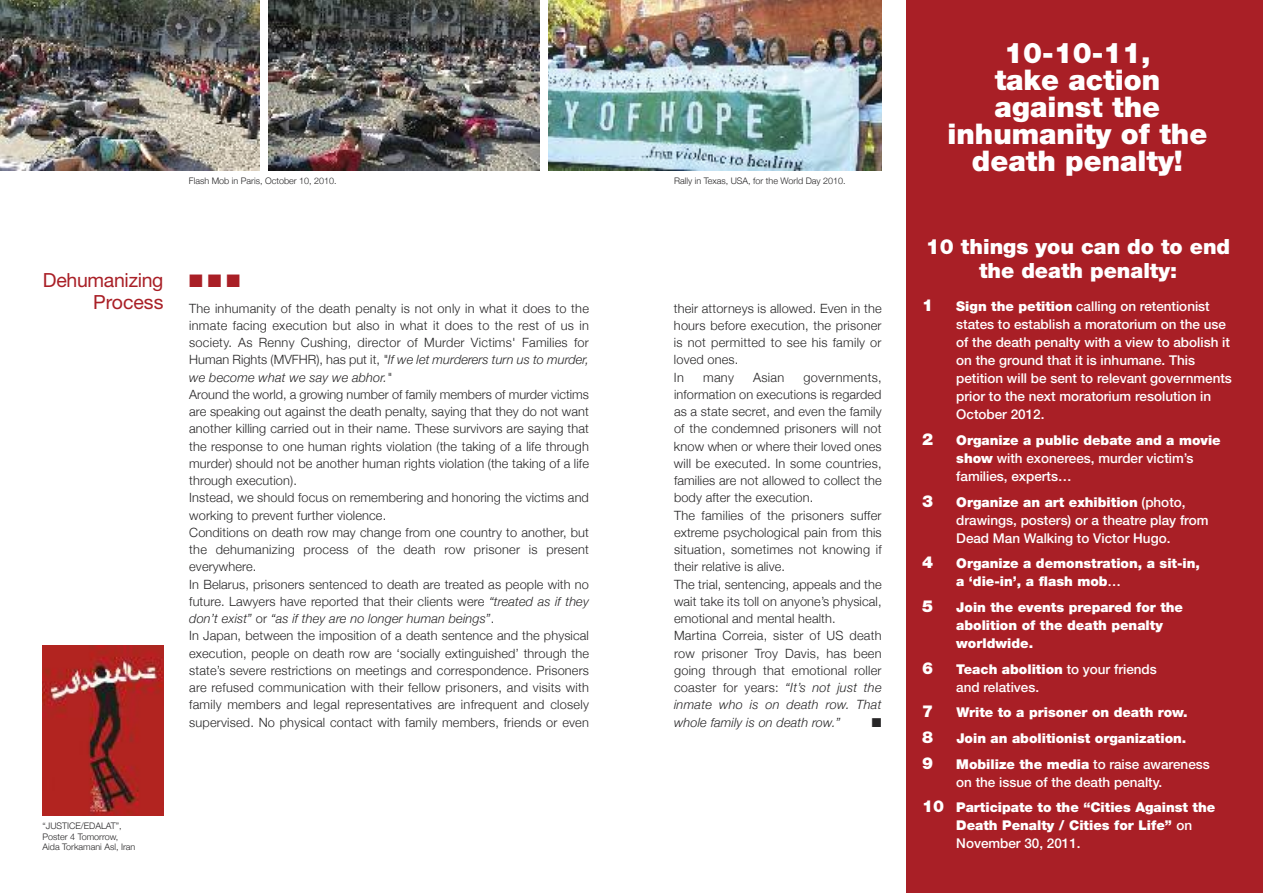
<style>
.page{position:relative;width:1263px;height:893px;background:#fff}
.page>*{position:absolute;margin:0;border:0;box-sizing:border-box;transform-origin:0 0}
.t1{font:900 28.5px/27px "Helvetica Neue";color:#fff;text-align:center}
.t2{font:900 21px/24px "Helvetica Neue";color:#fff;text-align:center}
.t3{font:19.5px/22.5px "Helvetica Neue";letter-spacing:-.015em;color:#a91f26;text-align:right}
.t4{font:18px "Zapf Dingbats";color:#a91f26}
.t5{font:900 16.5px "Helvetica Neue";color:#fff}
.t6{font:500 13.5px/18px "Helvetica Neue";color:#fff}
.t7{font:900 13.5px/18px "Helvetica Neue";color:#fff}
.t8{font:300 12.75px/17.2px "Helvetica Neue";letter-spacing:.01em;color:#272627}
.t9{font:12.75px "Zapf Dingbats";color:#272627}
.t10{font:300 9px/10.5px "Helvetica Neue";color:#272627}
.s1{font-style:italic}
.s2{font-weight:900}
.s3{font-weight:500}
.s4{font-size:16.5px}
</style>
<div class="page">
<div style="left:906px;top:0;width:357px;height:893px;background:#a91f26"></div>
<img style="left:0;top:0;width:259px;height:170px">
<img style="left:268px;top:0;width:272px;height:170px">
<img style="left:548px;top:0;width:334px;height:170px">
<img style="left:43px;top:646px;width:120px;height:169px">
<p class="t10" style="left:189px;top:175px;width:149px">Flash Mob in Paris, October 10, 2010.</p>
<p class="t10" style="left:674px;top:175px;width:173px">Rally in Texas, USA, for the World Day 2010.</p>
<h3 class="t3" style="left:43px;top:270px;width:122px">Dehumanizing<br>Process</h3>
<h3 class="t4" style="left:189px;top:270px;width:53px">■■■</h3>
<p class="t8" style="left:189px;top:299px;width:401px;text-align:justify">The inhumanity of the death penalty is not only in what it does to the inmate facing execution but also in what it does to the rest of us in society. As Renny Cushing, director of Murder Victims' Families for Human Rights (MVFHR), has put it, <span class="s1">"If we let murderers turn us to murder, we become what we say we abhor."</span></p>
<p class="t8" style="left:189px;top:386px;width:401px">Around the world, a growing number of family members of murder victims are speaking out against the death penalty, saying that they do not want another killing carried out in their name. These survivors are saying that the response to one human rights violation (the taking of a life through murder) should not be another human rights violation (the taking of a life through execution).<br>Instead, we should focus on remembering and honoring the victims and working to prevent further violence.<br>Conditions on death row may change from one country to another, but the dehumanizing process of the death row prisoner is present everywhere.<br>In Belarus, prisoners sentenced to death are treated as people with no future. Lawyers have reported that their clients were <span class="s1">“treated as if they don’t exist”</span> or <span class="s1">“as if they are no longer human beings”</span>.<br>In Japan, between the imposition of a death sentence and the physical execution, people on death row are ‘socially extinguished’ through the state’s severe restrictions on meetings and correspondence. Prisoners are refused communication with their fellow prisoners, and visits with family members and legal representatives are infrequent and closely supervised. No physical contact with family members, friends or even</p>
<p class="t8" style="left:674px;top:299px;width:209px">their attorneys is allowed. Even in the hours before execution, the prisoner is not permitted to see his family or loved ones.<br>In</p>
<p class="t8" style="left:703px;top:368px;width:32px">many</p>
<p class="t8" style="left:753px;top:368px;width:33px">Asian</p>
<p class="t8" style="left:674px;top:368px;width:209px;text-indent:129px">governments, information on executions is regarded as a state secret, and even the family of the condemned prisoners will not know when or where their loved ones will be executed. In some countries, families are not allowed to collect the body after the execution.<br>The families of the prisoners suffer extreme psychological pain from this situation, sometimes not knowing if their relative is alive.<br>The trial, sentencing, appeals and the wait take its toll on anyone’s physical, emotional and mental health.<br>Martina Correia, sister of US death row prisoner Troy Davis, has been going through that emotional roller coaster for years: <span class="s1">“It’s not just the inmate who is on death row. That whole family is on death row.”</span></p>
<p class="t9" style="left:872px;top:715px;width:11px">■</p>
<p class="t10" style="left:43px;top:821px;width:94px">“JUSTICE/EDALAT”,<br>Poster 4 Tomorrow,<br>Aida Torkamani Asl, Iran</p>
<h1 class="t1" style="left:947px;top:42px;width:261px">10-10-11,<br>take action against the inhumanity of the death penalty!</h1>
<h2 class="t2" style="left:926px;top:237px;width:306px">10 things you can do to end the death penalty:</h2>
<p class="t5" style="left:922px;top:300px;width:13px">1</p>
<p class="t6" style="left:956px;top:299px;width:277px"><span class="s2">Sign the petition</span> calling on retentionist states to establish a moratorium on the use of the death penalty with a view to abolish it on the ground that it is inhumane. This petition will be sent to relevant governments prior to the next moratorium resolution in October 2012.</p>
<p class="t5" style="left:922px;top:433px;width:13px">2</p>
<p class="t6" style="left:956px;top:433px;width:266px"><span class="s2">Organize a public debate and a movie show</span> with exonerees, murder victim’s families, experts…</p>
<p class="t5" style="left:922px;top:495px;width:13px">3</p>
<p class="t6" style="left:956px;top:494px;width:254px"><span class="s2">Organize an art exhibition</span> (photo, drawings, posters) or a theatre play from<br>Dead Man Walking to Victor Hugo.</p>
<p class="t5" style="left:922px;top:557px;width:13px">4</p>
<p class="t7" style="left:956px;top:556px;width:245px">Organize a demonstration, a sit-in, a ‘die-in’, a flash mob<span class="s3">…</span></p>
<p class="t5" style="left:922px;top:600px;width:13px">5</p>
<p class="t7" style="left:956px;top:599px;width:228px">Join the events prepared for the abolition of the death penalty worldwide.</p>
<p class="t5" style="left:922px;top:662px;width:13px">6</p>
<p class="t6" style="left:956px;top:661px;width:202px"><span class="s2">Teach abolition</span> to your friends and relatives.</p>
<p class="t5" style="left:922px;top:706px;width:13px">7</p>
<p class="t7" style="left:956px;top:705px;width:233px">Write to a prisoner on death row.</p>
<p class="t5" style="left:922px;top:731px;width:13px">8</p>
<p class="t7" style="left:956px;top:730px;width:232px">Join an abolitionist organization.</p>
<p class="t5" style="left:922px;top:757px;width:13px">9</p>
<p class="t6" style="left:956px;top:756px;width:255px"><span class="s2">Mobilize the media</span> to raise awareness on the issue of the death penalty.</p>
<p class="t7" style="left:956px;top:800px;width:260px;text-indent:-34px"><span class="s4">10</span> Participate to the “Cities Against the<br>Death Penalty / Cities for Life” <span class="s3">on<br>November 30, 2011.</span></p>
</div>
